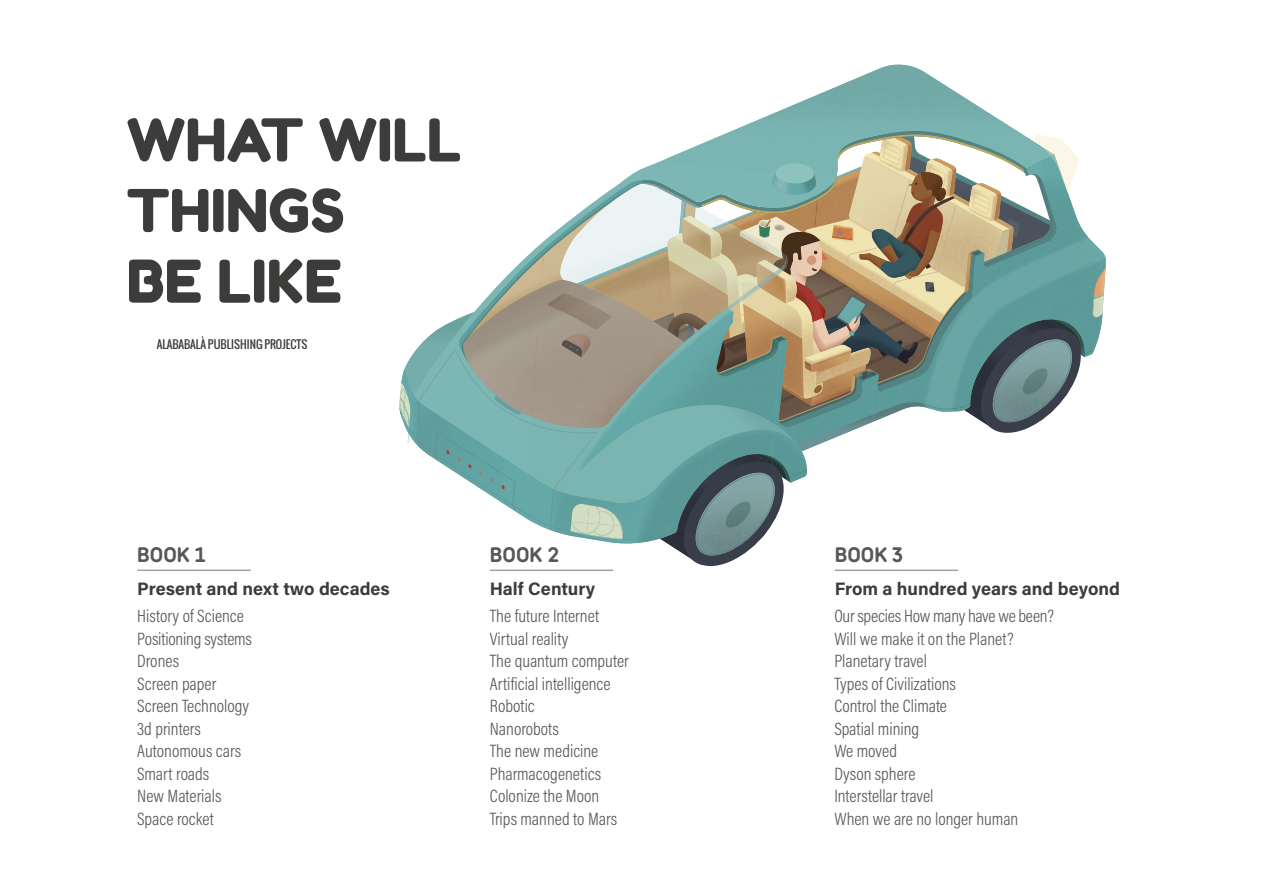
<style>
.page{position:relative;width:1263px;height:893px;background:#fff}
.page>*{position:absolute;margin:0;border:0;box-sizing:border-box;transform-origin:0 0}
.t1{font:58.8px/70.7px "Fredoka One";color:#3c3c3b}
.t2{font:700 21px "Rouna";color:#575756}
.t3{font:300 18px/22.5px "Acumin Pro Cond";color:#575756}
.t4{font:700 18px "Acumin Pro";color:#3c3c3b}
.t5{font:11.25px "Oswald";color:#3c3c3b}
</style>
<div class="page">
<img style="left:1104px;top:267px;width:1px;height:24px">
<img style="left:822px;top:68px;width:135px;height:25px">
<svg style="left:399px;top:93px;width:705px;height:478px"></svg>
<img style="left:832px;top:225px;width:21px;height:13px">
<hr style="left:137px;top:569px;width:114px;height:2px;background:#9aa5ae">
<hr style="left:490px;top:569px;width:123px;height:2px;background:#9aa5ae">
<hr style="left:835px;top:569px;width:123px;height:2px;background:#9aa5ae">
<h1 class="t1" style="left:127px;top:104px;width:336px">WHAT WILL<br>THINGS<br>BE LIKE</h1>
<p class="t5" style="left:157px;top:336px;width:152px">ALABABALÀ PUBLISHING PROJECTS</p>
<p class="t2" style="left:137px;top:541px;width:70px">BOOK 1</p>
<p class="t2" style="left:490px;top:541px;width:71px">BOOK 2</p>
<p class="t2" style="left:835px;top:541px;width:70px">BOOK 3</p>
<p class="t4" style="left:137px;top:576px;width:254px">Present and next two decades</p>
<p class="t4" style="left:490px;top:576px;width:107px">Half Century</p>
<p class="t4" style="left:835px;top:576px;width:287px">From a hundred years and beyond</p>
<p class="t3" style="left:137px;top:604px;width:116px">History of Science<br>Positioning systems<br>Drones<br>Screen paper<br>Screen Technology<br>3d printers<br>Autonomous cars<br>Smart roads<br>New Materials<br>Space rocket</p>
<p class="t3" style="left:490px;top:604px;width:140px">The future Internet<br>Virtual reality<br>The quantum computer<br>Artificial intelligence<br>Robotic<br>Nanorobots<br>The new medicine<br>Pharmacogenetics<br>Colonize the Moon<br>Trips manned to Mars</p>
<p class="t3" style="left:834px;top:604px;width:221px">Our species How many have we been?<br>Will we make it on the Planet?<br>Planetary travel<br>Types of Civilizations<br>Control the Climate<br>Spatial mining<br>We moved<br>Dyson sphere<br>Interstellar travel<br>When we are no longer human</p>
</div>
